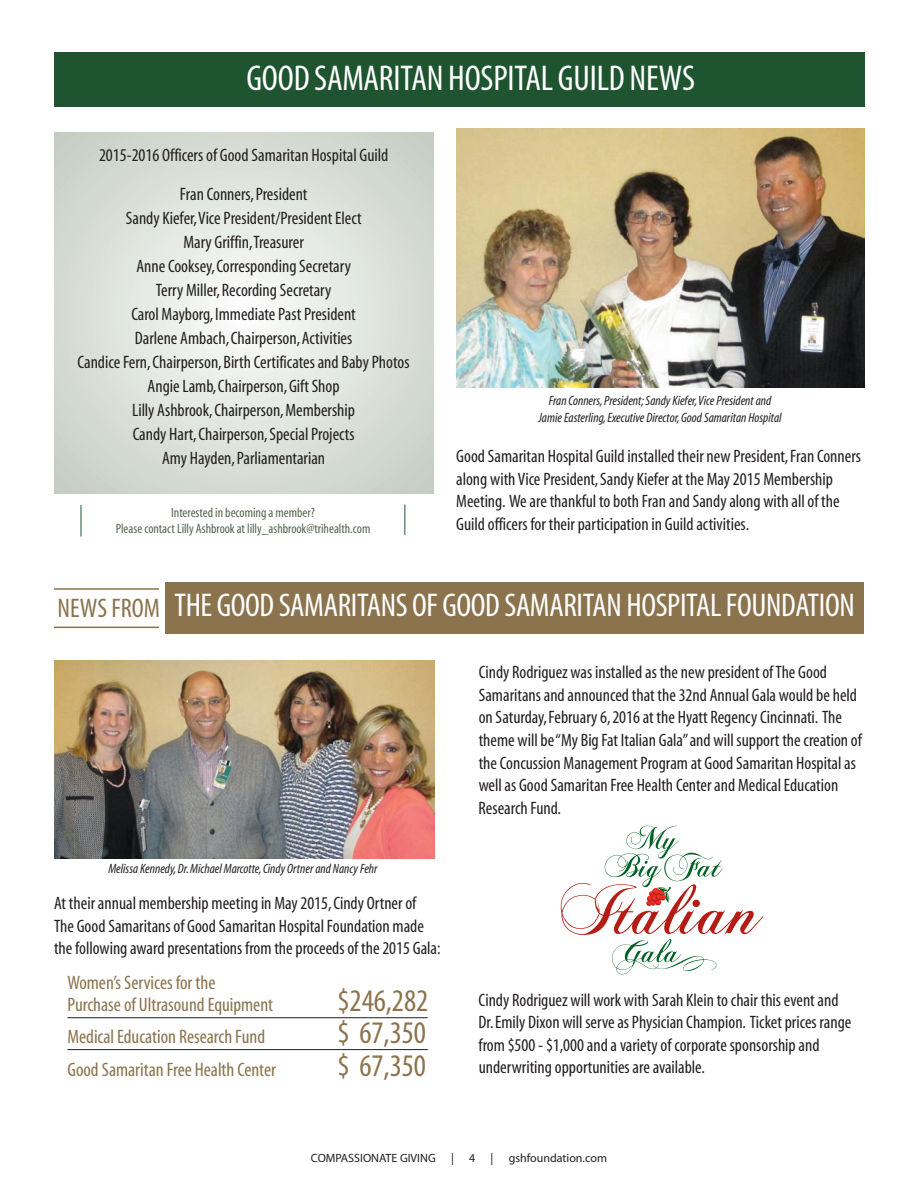
<style>
.page{position:relative;width:918px;height:1187px;background:#fff}
.page>*{position:absolute;margin:0;border:0;box-sizing:border-box;transform-origin:0 0}
.t1{font:condensed 36px "Myriad Pro";letter-spacing:-.005em;color:#fff}
.t2{font:condensed 33px "Myriad";letter-spacing:-.01em;color:#fff}
.t3{font:condensed 31.5px "Myriad";color:#8b734d}
.t4{font:condensed 27px "Myriad";color:#8b734d}
.t5{font:condensed 19.5px/22.5px "Myriad";color:#8b734d}
.t6{font:condensed 18px/22.5px "Myriad";color:#231f20}
.t7{font:italic condensed 13.5px/16.2px "Myriad";color:#231f20;text-align:center}
.t8{font:condensed 13.5px/16.2px "Myriad";color:#54664c;text-align:center}
.t9{font:12px "Myriad Pro";color:#231f20}
</style>
<div class="page">
<div style="left:54px;top:53px;width:810px;height:54px;background:#1e5530"></div>
<hr style="left:81px;top:505px;width:1px;height:31px;background:#1e5530">
<hr style="left:404px;top:504px;width:1px;height:31px;background:#1e5530">
<div style="left:166px;top:582px;width:698px;height:52px;background:#8b734d"></div>
<img style="left:456px;top:129px;width:408px;height:258px">
<img style="left:54px;top:660px;width:381px;height:199px">
<hr style="left:68px;top:1017px;width:360px;height:1px;background:#231f20">
<hr style="left:68px;top:1049px;width:360px;height:1px;background:#231f20">
<svg style="left:561px;top:825px;width:202px;height:149px"></svg>
<hr style="left:54px;top:626px;width:105px;height:2px;background:#8b734d">
<hr style="left:54px;top:588px;width:105px;height:2px;background:#8b734d">
<svg style="left:54px;top:132px;width:380px;height:361px;background:#dce1db"></svg>
<h1 class="t1" style="left:246px;top:65px;width:450px">GOOD SAMARITAN HOSPITAL GUILD NEWS</h1>
<p class="t6" style="left:99px;top:137px;width:291px;line-height:39px;text-align:center">2015-2016 Officers of Good Samaritan Hospital Guild<br>Fran Conners, President</p>
<p class="t6" style="left:78px;top:207px;width:333px;line-height:24px;text-align:center">Sandy Kiefer, Vice President/President Elect<br>Mary Griffin, Treasurer<br>Anne Cooksey, Corresponding Secretary<br>Terry Miller, Recording Secretary<br>Carol Mayborg, Immediate Past President<br>Darlene Ambach, Chairperson, Activities<br>Candice Fern, Chairperson, Birth Certificates and Baby Photos Angie Lamb, Chairperson, Gift Shop<br>Lilly Ashbrook, Chairperson, Membership<br>Candy Hart, Chairperson, Special Projects<br>Amy Hayden, Parliamentarian</p>
<p class="t8" style="left:116px;top:506px;width:256px">Interested in becoming a member?<br>Please contact Lilly Ashbrook at lilly_ashbrook@trihealth.com</p>
<p class="t7" style="left:538px;top:394px;width:245px">Fran Conners, President; Sandy Kiefer, Vice President and<br>Jamie Easterling, Executive Director, Good Samaritan Hospital</p>
<p class="t6" style="left:456px;top:447px;width:406px">Good Samaritan Hospital Guild installed their new President, Fran Conners along with Vice President, Sandy Kiefer at the May 2015 Membership Meeting. We are thankful to both Fran and Sandy along with all of the Guild officers for their participation in Guild activities.</p>
<h3 class="t4" style="left:58px;top:599px;width:104px">NEWS FROM</h3>
<h2 class="t2" style="left:174px;top:594px;width:682px">THE GOOD SAMARITANS OF GOOD SAMARITAN HOSPITAL FOUNDATION</h2>
<p class="t6" style="left:479px;top:663px;width:385px">Cindy Rodriguez was installed as the new president of The Good Samaritans and announced that the 32nd Annual Gala would be held on Saturday, February 6, 2016 at the Hyatt Regency Cincinnati. The theme will be “My Big Fat Italian Gala” and will support the creation of the Concussion Management Program at Good Samaritan Hospital as well as Good Samaritan Free Health Center and Medical Education Research Fund.</p>
<p class="t7" style="left:108px;top:862px;width:271px">Melissa Kennedy, Dr. Michael Marcotte, Cindy Ortner and Nancy Fehr</p>
<p class="t6" style="left:54px;top:893px;width:388px">At their annual membership meeting in May 2015, Cindy Ortner of<br>The Good Samaritans of Good Samaritan Hospital Foundation made the following award presentations from the proceeds of the 2015 Gala:</p>
<p class="t5" style="left:68px;top:973px;width:207px">Women’s Services for the<br>Purchase of Ultrasound Equipment</p>
<h3 class="t3" style="left:338px;top:990px;width:92px">$246,282</h3>
<p class="t5" style="left:68px;top:1027px;width:199px">Medical Education Research Fund</p>
<h3 class="t3" style="left:338px;top:1021px;width:90px">$ 67,350</h3>
<p class="t5" style="left:68px;top:1060px;width:210px">Good Samaritan Free Health Center</p>
<h3 class="t3" style="left:338px;top:1054px;width:90px">$ 67,350</h3>
<p class="t6" style="left:479px;top:990px;width:374px">Cindy Rodriguez will work with Sarah Klein to chair this event and Dr. Emily Dixon will serve as Physician Champion. Ticket prices range from $500 - $1,000 and a variety of corporate sponsorship and underwriting opportunities are available.</p>
<p class="t9" style="left:311px;top:1153px;width:126px">COMPASSIONATE GIVING</p>
<p class="t9" style="left:451px;top:1153px;width:4px">|</p>
<p class="t9" style="left:469px;top:1153px;width:8px">4</p>
<p class="t9" style="left:491px;top:1153px;width:4px">|</p>
<p class="t9" style="left:509px;top:1153px;width:100px">gshfoundation.com</p>
</div>
